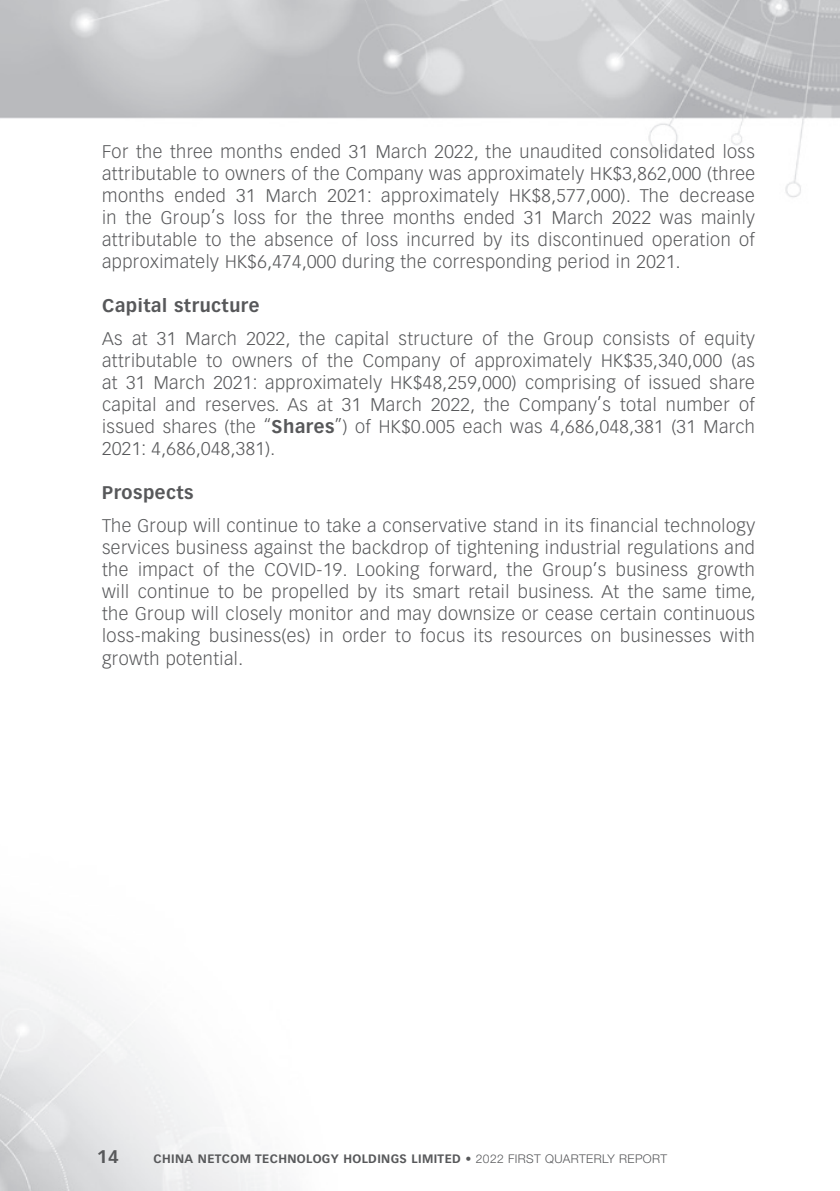
<style>
.page{position:relative;width:840px;height:1191px;background:#fff}
.page>*{position:absolute;margin:0;border:0;box-sizing:border-box;transform-origin:0 0}
.Body_Text{font:300 18px/22px "Vectora LT Std";letter-spacing:.025em;color:#57585a;text-align:justify}
.Heading_2{font:700 18px "Vectora LT Std";letter-spacing:.03em;color:#57585a}
.t1{font:700 12px "Vectora LT Std";letter-spacing:.03em;color:#57585a}
.s1{font-weight:700}
.s2{font-family:"Helvetica Neue LT Std";font-weight:300}
</style>
<div class="page">
<img style="left:0;top:0;width:839px;height:1191px">
<p class="Body_Text" style="left:102px;top:140px;width:654px">For the three months ended 31 March 2022, the unaudited consolidated loss attributable to owners of the Company was approximately HK$3,862,000 (three months ended 31 March 2021: approximately HK$8,577,000). The decrease in the Group’s loss for the three months ended 31 March 2022 was mainly attributable to the absence of loss incurred by its discontinued operation of approximately HK$6,474,000 during the corresponding period in 2021.</p>
<p class="Heading_2" style="left:102px;top:294px;width:159px">Capital structure</p>
<p class="Body_Text" style="left:102px;top:328px;width:654px">As at 31 March 2022, the capital structure of the Group consists of equity attributable to owners of the Company of approximately HK$35,340,000 (as at 31 March 2021: approximately HK$48,259,000) comprising of issued share capital and reserves. As at 31 March 2022, the Company’s total number of issued shares (the “<span class="s1">Shares</span>”) of HK$0.005 each was 4,686,048,381 (31 March 2021: 4,686,048,381).</p>
<p class="Heading_2" style="left:102px;top:482px;width:93px">Prospects</p>
<p class="Body_Text" style="left:102px;top:515px;width:654px">The Group will continue to take a conservative stand in its financial technology services business against the backdrop of tightening industrial regulations and the impact of the COVID-19. Looking forward, the Group’s business growth will continue to be propelled by its smart retail business. At the same time, the Group will closely monitor and may downsize or cease certain continuous loss-making business(es) in order to focus its resources on businesses with growth potential.</p>
<p class="Heading_2" style="left:97px;top:1145px;width:23px">14</p>
<p class="t1" style="left:153px;top:1151px;width:515px">CHINA NETCOM TECHNOLOGY HOLDINGS LIMITED • <span class="s2">2022 FIRST QUARTERLY REPORT</span></p>
</div>
